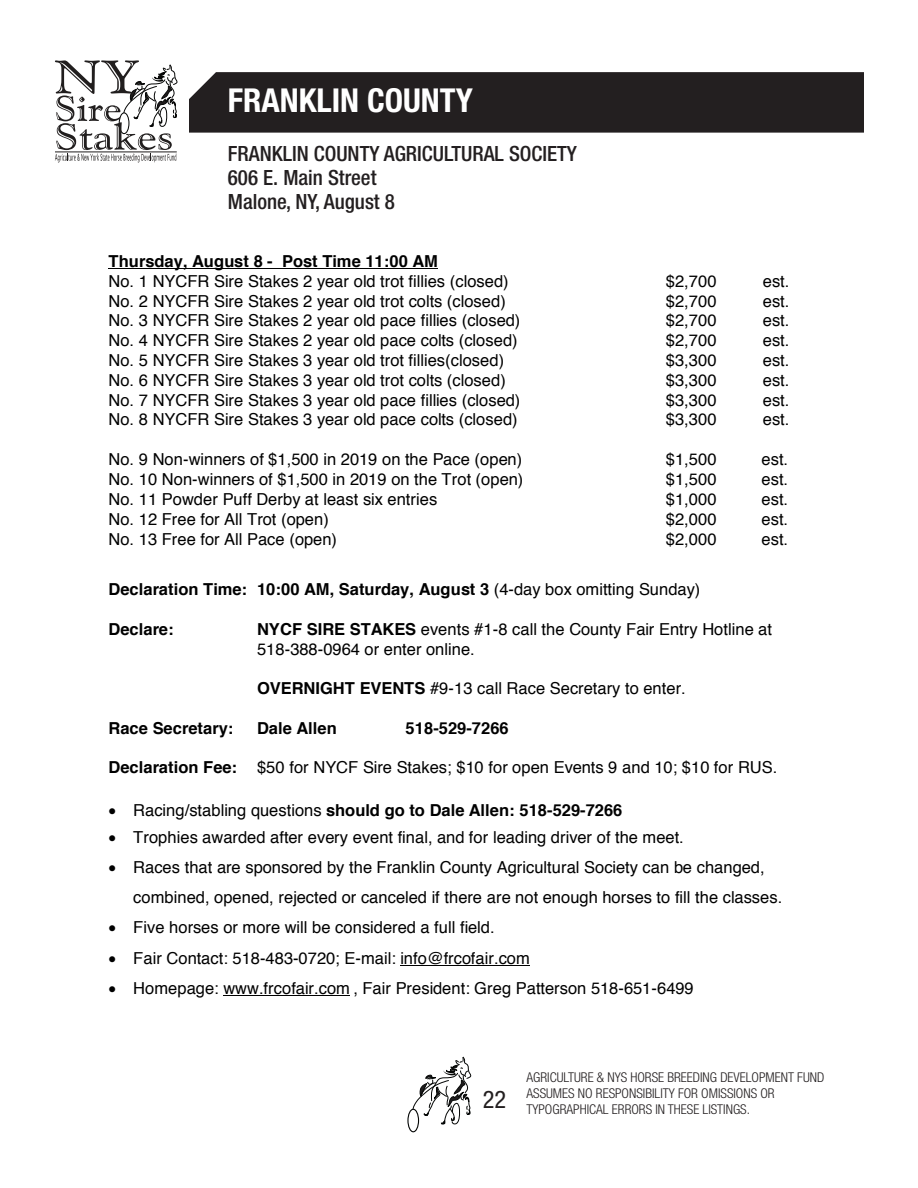
<style>
.page{position:relative;width:918px;height:1188px;background:#fff}
.page>*{position:absolute;margin:0;border:0;box-sizing:border-box;transform-origin:0 0}
.t1{font:700 condensed 33px "Helvetica Neue LT Std";color:#fff}
.t2{font:condensed 24.3px "Helvetica Neue LT Std";color:#231f20}
.t3{font:500 condensed 21px/24px "Helvetica Neue LT Std";color:#231f20}
.t4{font:700 19.2px "Helvetica";color:#000}
.t5{font:16.5px/19.8px "Helvetica";color:#000}
.t6{font:700 16.5px "Helvetica";letter-spacing:.005em;color:#000}
.t7{font:300 condensed 13.5px/16.2px "Helvetica Neue LT Std";color:#231f20}
.s1{font-weight:700}
.s2{font-weight:400}
</style>
<div class="page">
<div style="left:189px;top:72px;width:675px;height:61px;background:#231f20"></div>
<svg style="left:55px;top:60px;width:122px;height:102px"></svg>
<div style="left:407px;top:1109px;width:12px;height:23px;border:1px solid #050706;border-radius:50%"></div>
<svg style="left:412px;top:1056px;width:59px;height:69px"></svg>
<hr style="left:108px;top:268px;width:330px;height:1px;background:#000">
<hr style="left:401px;top:965px;width:129px;height:1px;background:#000">
<hr style="left:223px;top:995px;width:127px;height:1px;background:#000">
<p class="t1" style="left:228px;top:80px;width:247px">FRANKLIN COUNTY</p>
<p class="t3" style="left:228px;top:141px;width:351px">FRANKLIN COUNTY AGRICULTURAL SOCIETY</p>
<p class="t3" style="left:228px;top:165px;width:169px">606 E. Main Street<br>Malone, NY, August 8</p>
<p class="t4" style="left:367px;top:132px;width:186px">FRANKLIN COUNTY</p>
<p class="t5" style="left:108px;top:251px;width:402px"><span class="s1">Thursday, August 8 - Post Time 11:00 AM<br></span>No. 1 NYCFR Sire Stakes 2 year old trot fillies (closed)</p>
<p class="t5" style="left:666px;top:271px;width:52px">$2,700</p>
<p class="t5" style="left:763px;top:271px;width:28px">est.</p>
<p class="t5" style="left:108px;top:291px;width:399px">No. 2 NYCFR Sire Stakes 2 year old trot colts (closed)</p>
<p class="t5" style="left:666px;top:291px;width:52px">$2,700</p>
<p class="t5" style="left:763px;top:291px;width:28px">est.</p>
<p class="t5" style="left:108px;top:310px;width:413px">No. 3 NYCFR Sire Stakes 2 year old pace fillies (closed)</p>
<p class="t5" style="left:666px;top:310px;width:52px">$2,700</p>
<p class="t5" style="left:763px;top:310px;width:28px">est.</p>
<p class="t5" style="left:108px;top:330px;width:411px">No. 4 NYCFR Sire Stakes 2 year old pace colts (closed)</p>
<p class="t5" style="left:666px;top:330px;width:52px">$2,700</p>
<p class="t5" style="left:763px;top:330px;width:28px">est.</p>
<p class="t5" style="left:108px;top:350px;width:397px">No. 5 NYCFR Sire Stakes 3 year old trot fillies(closed)</p>
<p class="t5" style="left:666px;top:350px;width:52px">$3,300</p>
<p class="t5" style="left:763px;top:350px;width:28px">est.</p>
<p class="t5" style="left:108px;top:370px;width:399px">No. 6 NYCFR Sire Stakes 3 year old trot colts (closed)</p>
<p class="t5" style="left:666px;top:370px;width:52px">$3,300</p>
<p class="t5" style="left:763px;top:370px;width:28px">est.</p>
<p class="t5" style="left:108px;top:390px;width:413px">No. 7 NYCFR Sire Stakes 3 year old pace fillies (closed)</p>
<p class="t5" style="left:666px;top:390px;width:52px">$3,300</p>
<p class="t5" style="left:763px;top:390px;width:28px">est.</p>
<p class="t5" style="left:108px;top:409px;width:411px">No. 8 NYCFR Sire Stakes 3 year old pace colts (closed)</p>
<p class="t5" style="left:666px;top:409px;width:52px">$3,300</p>
<p class="t5" style="left:763px;top:409px;width:28px">est.</p>
<p class="t5" style="left:108px;top:449px;width:415px">No. 9 Non-winners of $1,500 in 2019 on the Pace (open)</p>
<p class="t5" style="left:666px;top:449px;width:52px">$1,500</p>
<p class="t5" style="left:762px;top:449px;width:28px">est.</p>
<p class="t5" style="left:108px;top:469px;width:416px">No. 10 Non-winners of $1,500 in 2019 on the Trot (open)</p>
<p class="t5" style="left:666px;top:469px;width:52px">$1,500</p>
<p class="t5" style="left:762px;top:469px;width:28px">est.</p>
<p class="t5" style="left:108px;top:489px;width:330px">No. 11 Powder Puff Derby at least six entries</p>
<p class="t5" style="left:666px;top:489px;width:52px">$1,000</p>
<p class="t5" style="left:762px;top:489px;width:28px">est.</p>
<p class="t5" style="left:108px;top:509px;width:222px">No. 12 Free for All Trot (open)</p>
<p class="t5" style="left:666px;top:509px;width:52px">$2,000</p>
<p class="t5" style="left:762px;top:509px;width:28px">est.</p>
<p class="t5" style="left:108px;top:529px;width:230px">No. 13 Free for All Pace (open)</p>
<p class="t5" style="left:666px;top:529px;width:52px">$2,000</p>
<p class="t5" style="left:762px;top:529px;width:28px">est.</p>
<p class="t6" style="left:108px;top:579px;width:593px">Declaration Time: 10:00 AM, Saturday, August 3 <span class="s2">(4-day box omitting Sunday)</span></p>
<p class="t6" style="left:108px;top:619px;width:67px">Declare:</p>
<p class="t5" style="left:257px;top:619px;width:517px"><span class="s1">NYCF SIRE STAKES</span> events #1-8 call the County Fair Entry Hotline at<br>518-388-0964 or enter online.</p>
<p class="t5" style="left:257px;top:678px;width:430px"><span class="s1">OVERNIGHT EVENTS</span> #9-13 call Race Secretary to enter.</p>
<p class="t6" style="left:108px;top:718px;width:127px">Race Secretary:</p>
<p class="t6" style="left:257px;top:718px;width:81px">Dale Allen</p>
<p class="t6" style="left:406px;top:718px;width:104px">518-529-7266</p>
<p class="t5" style="left:108px;top:757px;width:670px"><span class="s1">Declaration Fee:</span> $50 for NYCF Sire Stakes; $10 for open Events 9 and 10; $10 for RUS.</p>
<p class="t6" style="left:108px;top:800px;width:515px">• <span class="s2">Racing/stabling questions</span> should go to Dale Allen: 518-529-7266</p>
<p class="t5" style="left:108px;top:827px;width:577px">• Trophies awarded after every event final, and for leading driver of the meet.</p>
<p class="t5" style="left:133px;top:852px;width:651px;line-height:29.7px;text-indent:-25px">• Races that are sponsored by the Franklin County Agricultural Society can be changed, combined, opened, rejected or canceled if there are not enough horses to fill the classes.</p>
<p class="t5" style="left:108px;top:917px;width:388px">• Five horses or more will be considered a full field.</p>
<p class="t5" style="left:108px;top:948px;width:423px">• Fair Contact: 518-483-0720; E-mail: info@frcofair.com</p>
<p class="t5" style="left:108px;top:978px;width:587px">• Homepage: www.frcofair.com , Fair President: Greg Patterson 518-651-6499</p>
<h2 class="t2" style="left:483px;top:1085px;width:25px">22</h2>
<p class="t7" style="left:526px;top:1069px;width:299px">AGRICULTURE &amp; NYS HORSE BREEDING DEVELOPMENT FUND<br>ASSUMES NO RESPONSIBILITY FOR OMISSIONS OR<br>TYPOGRAPHICAL ERRORS IN THESE LISTINGS.</p>
</div>
